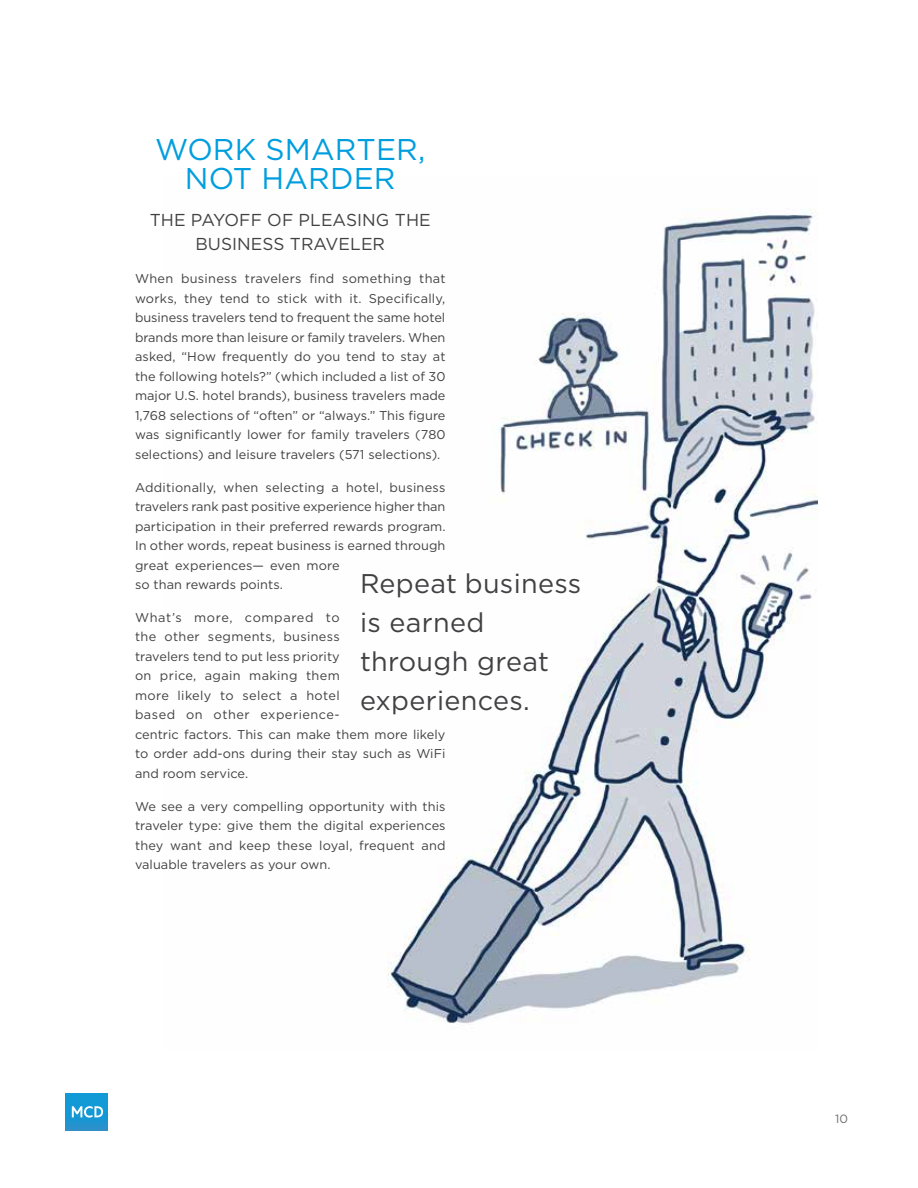
<style>
.page{position:relative;width:918px;height:1188px;background:#fff}
.page>*{position:absolute;margin:0;border:0;box-sizing:border-box;transform-origin:0 0}
.t1{font:30px/28.5px "Gotham";letter-spacing:.005em;color:#009ede;text-align:center}
.t2{font:27px/39px "Gotham";letter-spacing:.01em;color:#414042}
.t3{font:17.25px/24px "Gotham";letter-spacing:.005em;color:#414042;text-align:center}
.t4{font:12.75px/19.5px "Gotham";letter-spacing:.005em;color:#414042;text-align:justify}
.t5{font:12px "Gotham";color:#6d6e71}
</style>
<div class="page">
<div style="left:66px;top:1094px;width:42px;height:36px;background:linear-gradient(to bottom,#0b9dd9,#2292ce)"></div>
<svg style="left:72px;top:1106px;width:31px;height:12px"></svg>
<img style="left:387px;top:209px;width:430px;height:814px">
<h1 class="t1" style="left:155px;top:135px;width:272px">WORK SMARTER,<br>NOT HARDER</h1>
<h3 class="t3" style="left:150px;top:208px;width:283px">THE PAYOFF OF PLEASING THE<br>BUSINESS TRAVELER</h3>
<p class="t4" style="left:135px;top:269px;width:312px">When business travelers find something that works, they tend to stick with it. Specifically, business travelers tend to frequent the same hotel brands more than leisure or family travelers. When asked, “How frequently do you tend to stay at the following hotels?” (which included a list of 30 major U.S. hotel brands), business travelers made 1,768 selections of “often” or “always.” This figure was significantly lower for family travelers (780 selections) and leisure travelers (571 selections).</p>
<p class="t4" style="left:135px;top:477px;width:312px;text-align:left">Additionally, when selecting a hotel, business travelers rank past positive experience higher than participation in their preferred rewards program.<br>In other words, repeat business is earned through great experiences— even more<br>so than rewards points.</p>
<p class="t4" style="left:135px;top:608px;width:312px;text-align:left">What’s more, compared to<br>the other segments, business<br>travelers tend to put less priority<br>on price, again making them<br>more likely to select a hotel<br>based on other experience-<br>centric factors. This can make them more likely to order add-ons during their stay such as WiFi and room service.</p>
<p class="t4" style="left:135px;top:796px;width:312px">We see a very compelling opportunity with this traveler type: give them the digital experiences they want and keep these loyal, frequent and valuable travelers as your own.</p>
<h2 class="t2" style="left:360px;top:563px;width:223px">Repeat business is earned through great experiences.</h2>
<p class="t5" style="left:835px;top:1112px;width:14px">10</p>
</div>
